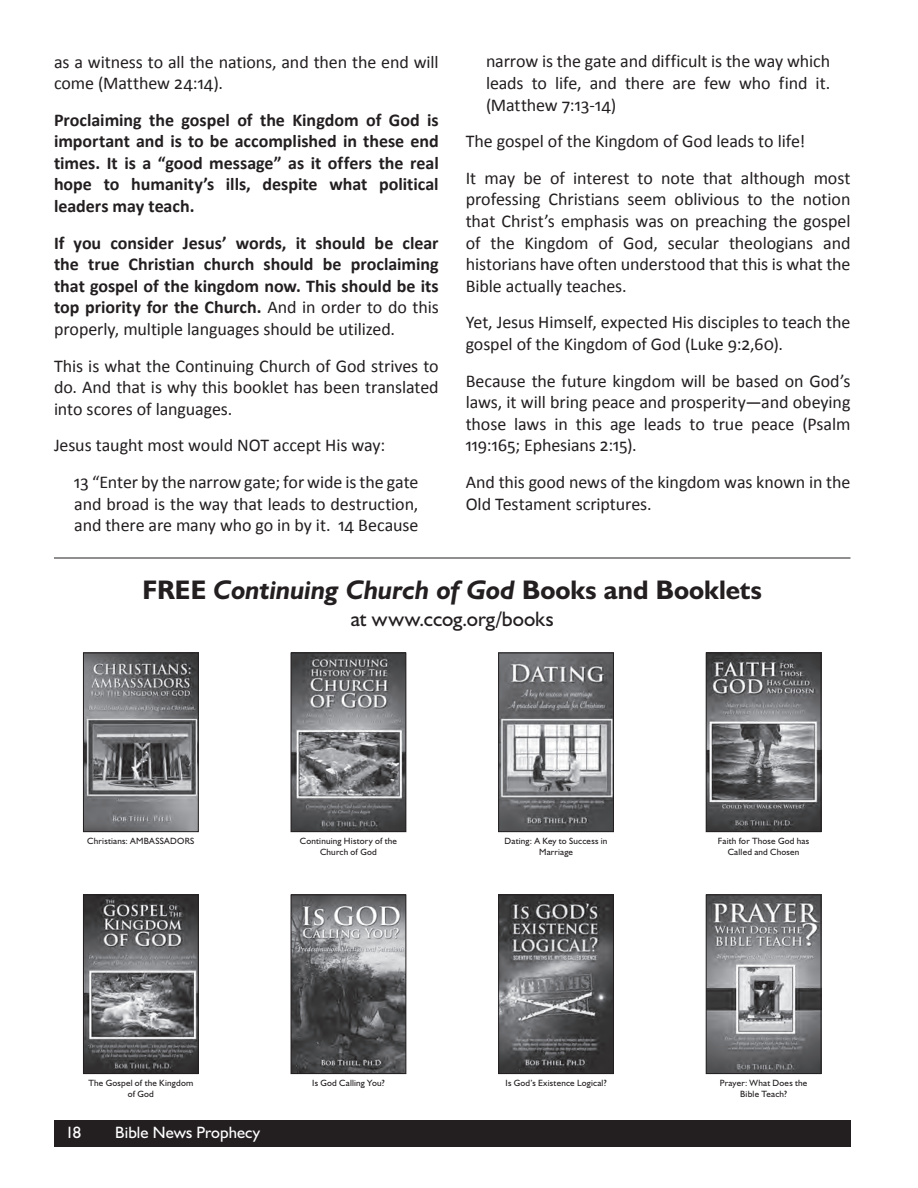
<style>
.page{position:relative;width:918px;height:1188px;background:#fff}
.page>*{position:absolute;margin:0;border:0;box-sizing:border-box;transform-origin:0 0}
.t1{font:italic 700 27px "Humanist 521 BT";letter-spacing:-.005em;color:#231f20}
.t2{font:21px "Humanist 521 BT";color:#231f20}
.t3{font:18px/21.6px "Calibri";letter-spacing:-.005em;color:#231f20}
.t4{font:700 18px/21.6px "Calibri";color:#231f20;text-align:justify}
.t5{font:16.5px "Humanist 521 BT";letter-spacing:.005em;color:#fff}
.t6{font:9.15px/10.9px "Humanist 521 BT";letter-spacing:.02em;color:#231f20;text-align:center}
.s1{font-weight:400}
.s2{font-style:normal}
</style>
<div class="page">
<div style="left:54px;top:1120px;width:796px;height:28px;background:#231f20"></div>
<img style="left:85px;top:655px;width:112px;height:175px">
<div style="left:83px;top:653px;width:116px;height:179px;border:1px solid #231f20"></div>
<img style="left:293px;top:655px;width:111px;height:175px">
<div style="left:291px;top:653px;width:115px;height:179px;border:1px solid #231f20"></div>
<img style="left:500px;top:655px;width:112px;height:175px">
<div style="left:498px;top:653px;width:116px;height:179px;border:1px solid #231f20"></div>
<img style="left:708px;top:655px;width:111px;height:175px">
<div style="left:706px;top:653px;width:115px;height:179px;border:1px solid #231f20"></div>
<img style="left:85px;top:897px;width:112px;height:175px">
<div style="left:83px;top:895px;width:116px;height:179px;border:1px solid #231f20"></div>
<img style="left:293px;top:897px;width:111px;height:175px">
<div style="left:291px;top:895px;width:115px;height:179px;border:1px solid #231f20"></div>
<img style="left:500px;top:897px;width:112px;height:175px">
<div style="left:498px;top:895px;width:116px;height:179px;border:1px solid #231f20"></div>
<img style="left:708px;top:897px;width:111px;height:175px">
<div style="left:706px;top:895px;width:115px;height:179px;border:1px solid #231f20"></div>
<hr style="left:54px;top:558px;width:796px;height:1px;background:#231f20">
<p class="t3" style="left:54px;top:50px;width:386px">as a witness to all the nations, and then the end will come (Matthew 24:14).</p>
<p class="t4" style="left:54px;top:108px;width:386px">Proclaiming the gospel of the Kingdom of God is important and is to be accomplished in these end times. It is a “good message” as it offers the real hope to humanity’s ills, despite what political leaders may teach.</p>
<p class="t4" style="left:54px;top:231px;width:386px">If you consider Jesus’ words, it should be clear the true Christian church should be proclaiming that gospel of the kingdom now. This should be its top priority for the Church. <span class="s1">And in order to do this properly, multiple languages should be utilized.</span></p>
<p class="t3" style="left:54px;top:354px;width:386px;text-align:justify">This is what the Continuing Church of God strives to do. And that is why this booklet has been translated into scores of languages.</p>
<p class="t3" style="left:74px;top:426px;width:346px;line-height:36.6px;text-indent:-20px">Jesus taught most would NOT accept His way:<br>13 “Enter by the narrow gate; for wide is the gate</p>
<p class="t3" style="left:74px;top:492px;width:346px">and broad is the way that leads to destruction, and there are many who go in by it. 14 Because</p>
<p class="t3" style="left:486px;top:50px;width:346px;text-align:justify">narrow is the gate and difficult is the way which leads to life, and there are few who find it. (Matthew 7:13-14)</p>
<p class="t3" style="left:466px;top:122px;width:386px;line-height:36.6px">The gospel of the Kingdom of God leads to life!<br>It may be of interest to note that although most</p>
<p class="t3" style="left:466px;top:188px;width:386px;text-align:justify">professing Christians seem oblivious to the notion that Christ’s emphasis was on preaching the gospel of the Kingdom of God, secular theologians and historians have often understood that this is what the Bible actually teaches.</p>
<p class="t3" style="left:466px;top:311px;width:386px">Yet, Jesus Himself, expected His disciples to teach the gospel of the Kingdom of God (Luke 9:2,60).</p>
<p class="t3" style="left:466px;top:369px;width:386px;text-align:justify">Because the future kingdom will be based on God’s laws, it will bring peace and prosperity—and obeying those laws in this age leads to true peace (Psalm 119:165; Ephesians 2:15).</p>
<p class="t3" style="left:466px;top:470px;width:386px">And this good news of the kingdom was known in the<br>Old Testament scriptures.</p>
<h1 class="t1" style="left:143px;top:573px;width:621px"><span class="s2">FREE</span> Continuing Church of God <span class="s2">Books and Booklets</span></h1>
<p class="t2" style="left:351px;top:606px;width:204px">at www.ccog.org/books</p>
<p class="t6" style="left:87px;top:835px;width:109px">Christians: AMBASSADORS</p>
<p class="t6" style="left:300px;top:835px;width:99px">Continuing History of the<br>Church of God</p>
<p class="t6" style="left:505px;top:835px;width:104px">Dating: A Key to Success in<br>Marriage</p>
<p class="t6" style="left:718px;top:835px;width:93px">Faith for Those God has<br>Called and Chosen</p>
<p class="t6" style="left:88px;top:1077px;width:106px">The Gospel of the Kingdom of God</p>
<p class="t6" style="left:312px;top:1077px;width:74px">Is God Calling You?</p>
<p class="t6" style="left:506px;top:1077px;width:102px">Is God’s Existence Logical?</p>
<p class="t6" style="left:720px;top:1077px;width:89px">Prayer: What Does the<br>Bible Teach?</p>
<p class="t5" style="left:65px;top:1122px;width:17px">18</p>
<p class="t5" style="left:115px;top:1122px;width:146px">Bible News Prophecy</p>
</div>
